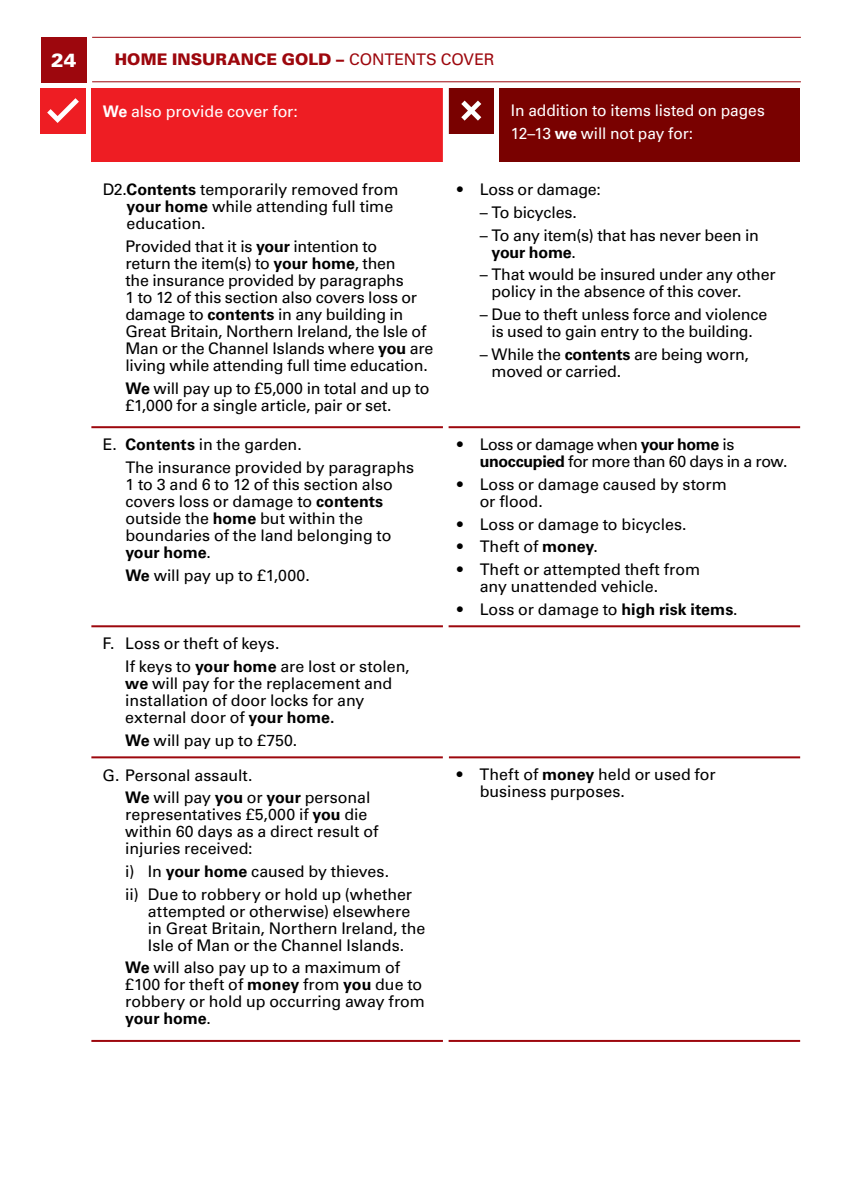
<style>
.page{position:relative;width:842px;height:1191px;background:#fff}
.page>*{position:absolute;margin:0;border:0;box-sizing:border-box;transform-origin:0 0}
.t1{font:900 19px "Univers LT";color:#fff}
.t2{font:16px/17px "Univers LT";letter-spacing:-.005em;color:#000}
.t3{font:16px/22.6px "Univers LT";letter-spacing:-.005em;color:#fff}
.t4{font:16px/17px "Univers LT";letter-spacing:-.025em;color:#000}
.t5{font:900 16px "Univers LT";color:#9d070d}
.s1{font-weight:400}
.s2{font-weight:700}
</style>
<div class="page">
<div style="left:41px;top:37px;width:45px;height:45px;background:#9d070d"></div>
<hr style="left:92px;top:37px;width:709px;height:1px;background:#9d070d">
<hr style="left:92px;top:81px;width:709px;height:1px;background:#9d070d">
<div style="left:500px;top:88px;width:300px;height:74px;background:#790100"></div>
<div style="left:449px;top:88px;width:45px;height:45px;background:#790100"></div>
<svg style="left:461px;top:101px;width:20px;height:20px"></svg>
<div style="left:40px;top:88px;width:46px;height:45px;background:#ee1d23"></div>
<svg style="left:47px;top:98px;width:32px;height:25px"></svg>
<div style="left:91px;top:88px;width:355px;height:74px;background:#ee1d23"></div>
<hr style="left:91px;top:756px;width:352px;height:2px;background:#9d070d">
<hr style="left:449px;top:756px;width:351px;height:2px;background:#9d070d">
<hr style="left:91px;top:426px;width:355px;height:2px;background:#9d070d">
<hr style="left:446px;top:426px;width:354px;height:2px;background:#9d070d">
<hr style="left:91px;top:625px;width:355px;height:2px;background:#9d070d">
<hr style="left:446px;top:625px;width:354px;height:2px;background:#9d070d">
<hr style="left:91px;top:1040px;width:355px;height:2px;background:#9d070d">
<hr style="left:446px;top:1040px;width:354px;height:2px;background:#9d070d">
<div style="left:443px;top:84px;width:6px;height:991px;background:#fff"></div>
<p class="t1" style="left:51px;top:48px;width:27px">24</p>
<p class="t5" style="left:115px;top:49px;width:381px">HOME INSURANCE GOLD – <span class="s1">CONTENTS COVER</span></p>
<p class="t3" style="left:103px;top:100px;width:197px"><span class="s2">We</span> also provide cover for:</p>
<p class="t3" style="left:511px;top:99px;width:255px">In addition to items listed on pages<br>12–13 <span class="s2">we</span> will not pay for:</p>
<p class="t2" style="left:127px;top:181px;width:274px;text-indent:-24px">D2.<span class="s2">Contents</span> temporarily removed from <span class="s2">your home</span> while attending full time education.</p>
<p class="t2" style="left:125px;top:238px;width:310px">Provided that it is <span class="s2">your</span> intention to<br>return the item(s) to <span class="s2">your home</span>, then<br>the insurance provided by paragraphs<br>1 to 12 of this section also covers loss or damage to <span class="s2">contents</span> in any building in Great Britain, Northern Ireland, the Isle of Man or the Channel Islands where <span class="s2">you</span> are living while attending full time education.</p>
<p class="t2" style="left:125px;top:379px;width:306px"><span class="s2">We</span> will pay up to £5,000 in total and up to £1,000 for a single article, pair or set.</p>
<p class="t2" style="left:125px;top:433px;width:290px;line-height:22.6px;text-indent:-23px">E. <span class="s2">Contents</span> in the garden.<br>The insurance provided by paragraphs</p>
<p class="t2" style="left:125px;top:476px;width:269px">1 to 3 and 6 to 12 of this section also covers loss or damage to <span class="s2">contents </span>outside the <span class="s2">home</span> but within the boundaries of the land belonging to <span class="s2">your home</span>.</p>
<p class="t2" style="left:125px;top:567px;width:186px"><span class="s2">We</span> will pay up to £1,000.</p>
<p class="t2" style="left:125px;top:632px;width:286px;line-height:22.6px;text-indent:-23px">F. Loss or theft of keys.<br>If keys to <span class="s2">your home</span> are lost or stolen,</p>
<p class="t2" style="left:125px;top:675px;width:269px"><span class="s2">we</span> will pay for the replacement and installation of door locks for any external door of <span class="s2">your home.</span></p>
<p class="t2" style="left:103px;top:723px;width:196px;line-height:34.6px;text-indent:23px"><span class="s2">We</span> will pay up to £750.<br>G. Personal assault.</p>
<p class="t2" style="left:125px;top:789px;width:255px"><span class="s2">We</span> will pay <span class="s2">you</span> or <span class="s2">your</span> personal representatives £5,000 if <span class="s2">you</span> die within 60 days as a direct result of injuries received:</p>
<p class="t2" style="left:125px;top:860px;width:288px;line-height:22.6px">i) In <span class="s2">your home</span> caused by thieves.<br>ii) Due to robbery or hold up (whether</p>
<p class="t2" style="left:148px;top:902px;width:279px">attempted or otherwise) elsewhere in Great Britain, Northern Ireland, the<br>Isle of Man or the Channel Islands.</p>
<p class="t2" style="left:125px;top:959px;width:301px"><span class="s2">We</span> will also pay up to a maximum of £100 for theft of <span class="s2">money</span> from <span class="s2">you</span> due to robbery or hold up occurring away from <span class="s2">your home</span>.</p>
<p class="t2" style="left:457px;top:181px;width:145px">• Loss or damage:</p>
<p class="t2" style="left:480px;top:204px;width:99px">– To bicycles.</p>
<p class="t2" style="left:492px;top:226px;width:269px;text-indent:-12px">– To any item(s) that has never been in <span class="s2">your home</span>.</p>
<p class="t2" style="left:492px;top:266px;width:286px;text-indent:-12px">– That would be insured under any other policy in the absence of this cover.</p>
<p class="t2" style="left:480px;top:306px;width:289px;text-align:center">– Due to theft unless force and violence is used to gain entry to the building.</p>
<p class="t2" style="left:491px;top:345px;width:259px;text-indent:-12px">– While the <span class="s2">contents</span> are being worn, moved or carried.</p>
<p class="t4" style="left:480px;top:436px;width:309px;text-indent:-23px">• Loss or damage when <span class="s2">your home</span> is <span class="s2">unoccupied</span> for more than 60 days in a row.</p>
<p class="t2" style="left:480px;top:476px;width:249px;text-indent:-23px">• Loss or damage caused by storm or flood.</p>
<p class="t2" style="left:457px;top:515px;width:231px">• Loss or damage to bicycles.</p>
<p class="t2" style="left:457px;top:538px;width:142px">• Theft of <span class="s2">money</span>.</p>
<p class="t2" style="left:480px;top:561px;width:222px;text-indent:-23px">• Theft or attempted theft from any unattended vehicle.</p>
<p class="t2" style="left:457px;top:601px;width:282px">• Loss or damage to <span class="s2">high risk items</span>.</p>
<p class="t2" style="left:480px;top:766px;width:238px;text-indent:-23px">• Theft of <span class="s2">money</span> held or used for business purposes.</p>
</div>
